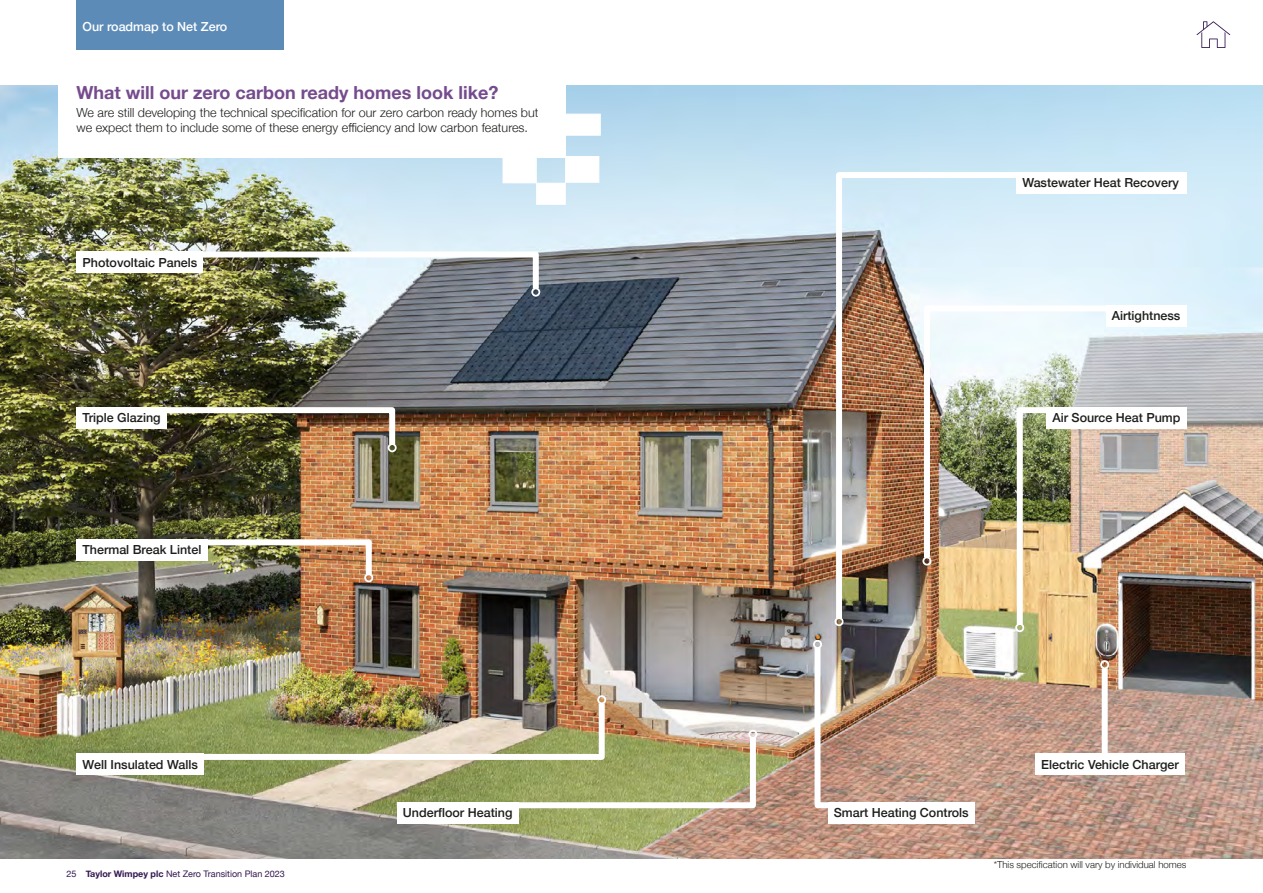
<style>
.page{position:relative;width:1263px;height:893px;background:#fff}
.page>*{position:absolute;margin:0;border:0;box-sizing:border-box;transform-origin:0 0}
.t1{font:700 18px "Helvetica Neue";color:#754b8d}
.t2{font:500 12.45px "Helvetica Neue";color:#1d1d1b}
.t3{font:300 12.45px/15px "Helvetica Neue";color:#1d1d1b}
.t4{font:500 12.45px "Helvetica Neue";color:#fff}
.t5{font:300 9.6px "Helvetica Neue";color:#1d1d1b}
.t6{font:9px "Helvetica Neue";color:#331851}
.s1{font-weight:700}
</style>
<div class="page">
<img style="left:0;top:85px;width:1263px;height:774px">
<div style="left:58px;top:67px;width:508px;height:90px;background:#fff"></div>
<img style="left:71px;top:248px;width:471px;height:46px">
<div style="left:531px;top:288px;width:9px;height:9px;border:2px solid #fff;border-radius:50%"></div>
<img style="left:833px;top:169px;width:288px;height:455px">
<div style="left:834px;top:617px;width:9px;height:9px;border:2px solid #fff;border-radius:50%"></div>
<img style="left:921px;top:302px;width:271px;height:261px">
<div style="left:922px;top:557px;width:9px;height:9px;border:2px solid #fff;border-radius:50%"></div>
<img style="left:71px;top:404px;width:327px;height:46px">
<div style="left:388px;top:443px;width:9px;height:9px;border:2px solid #fff;border-radius:50%"></div>
<img style="left:71px;top:536px;width:304px;height:44px">
<div style="left:364px;top:573px;width:9px;height:9px;border:2px solid #fff;border-radius:50%"></div>
<div style="left:597px;top:695px;width:9px;height:9px;border:2px solid #fff;border-radius:50%"></div>
<img style="left:71px;top:697px;width:688px;height:114px">
<div style="left:748px;top:730px;width:9px;height:9px;border:2px solid #fff;border-radius:50%"></div>
<img style="left:811px;top:642px;width:153px;height:169px">
<div style="left:813px;top:640px;width:9px;height:9px;border:2px solid #fff;border-radius:50%"></div>
<img style="left:1014px;top:404px;width:146px;height:226px">
<div style="left:1015px;top:623px;width:9px;height:9px;border:2px solid #fff;border-radius:50%"></div>
<svg style="left:1099px;top:662px;width:86px;height:116px;background:#ac9388"></svg>
<div style="left:1100px;top:660px;width:9px;height:9px;border:2px solid #fff;border-radius:50%"></div>
<div style="left:77px;top:251px;width:126px;height:22px;background:#fff"></div>
<div style="left:77px;top:407px;width:90px;height:21px;background:#fff"></div>
<div style="left:77px;top:539px;width:131px;height:21px;background:#fff"></div>
<div style="left:77px;top:754px;width:127px;height:21px;background:#fff"></div>
<div style="left:397px;top:802px;width:121px;height:21px;background:#fff"></div>
<div style="left:1046px;top:407px;width:140px;height:21px;background:#fff"></div>
<div style="left:1035px;top:754px;width:150px;height:21px;background:#fff"></div>
<div style="left:1016px;top:172px;width:170px;height:21px;background:#fff"></div>
<div style="left:1106px;top:305px;width:80px;height:21px;background:#fff"></div>
<div style="left:503px;top:157px;width:33px;height:26px;background:#fff"></div>
<div style="left:565px;top:156px;width:34px;height:26px;background:#fff"></div>
<div style="left:536px;top:183px;width:29px;height:21px;background:#fff"></div>
<div style="left:565px;top:114px;width:35px;height:21px;background:#fff"></div>
<div style="left:828px;top:802px;width:147px;height:21px;background:#fff"></div>
<svg style="left:1196px;top:21px;width:34px;height:27px"></svg>
<div style="left:77px;top:0;width:207px;height:49px;background:#5d8bb8"></div>
<p class="t4" style="left:83px;top:17px;width:146px">Our roadmap to Net Zero</p>
<h1 class="t1" style="left:76px;top:78px;width:423px">What will our zero carbon ready homes look like?</h1>
<p class="t3" style="left:76px;top:104px;width:463px">We are still developing the technical specification for our zero carbon ready homes but we expect them to include some of these energy efficiency and low carbon features.</p>
<p class="t2" style="left:83px;top:252px;width:116px">Photovoltaic Panels</p>
<p class="t2" style="left:83px;top:408px;width:80px">Triple Glazing</p>
<p class="t2" style="left:83px;top:540px;width:120px">Thermal Break Lintel</p>
<p class="t2" style="left:83px;top:754px;width:117px">Well Insulated Walls</p>
<p class="t6" style="left:67px;top:867px;width:220px">25 <span class="s1">Taylor Wimpey plc</span> Net Zero Transition Plan 2023</p>
<p class="t2" style="left:403px;top:803px;width:111px">Underfloor Heating</p>
<p class="t2" style="left:1022px;top:173px;width:158px">Wastewater Heat Recovery</p>
<p class="t2" style="left:1112px;top:306px;width:70px">Airtightness</p>
<p class="t2" style="left:1052px;top:408px;width:130px">Air Source Heat Pump</p>
<p class="t2" style="left:834px;top:803px;width:136px">Smart Heating Controls</p>
<p class="t2" style="left:1041px;top:754px;width:139px">Electric Vehicle Charger</p>
<p class="t5" style="left:994px;top:857px;width:194px">*This specification will vary by individual homes</p>
</div>
